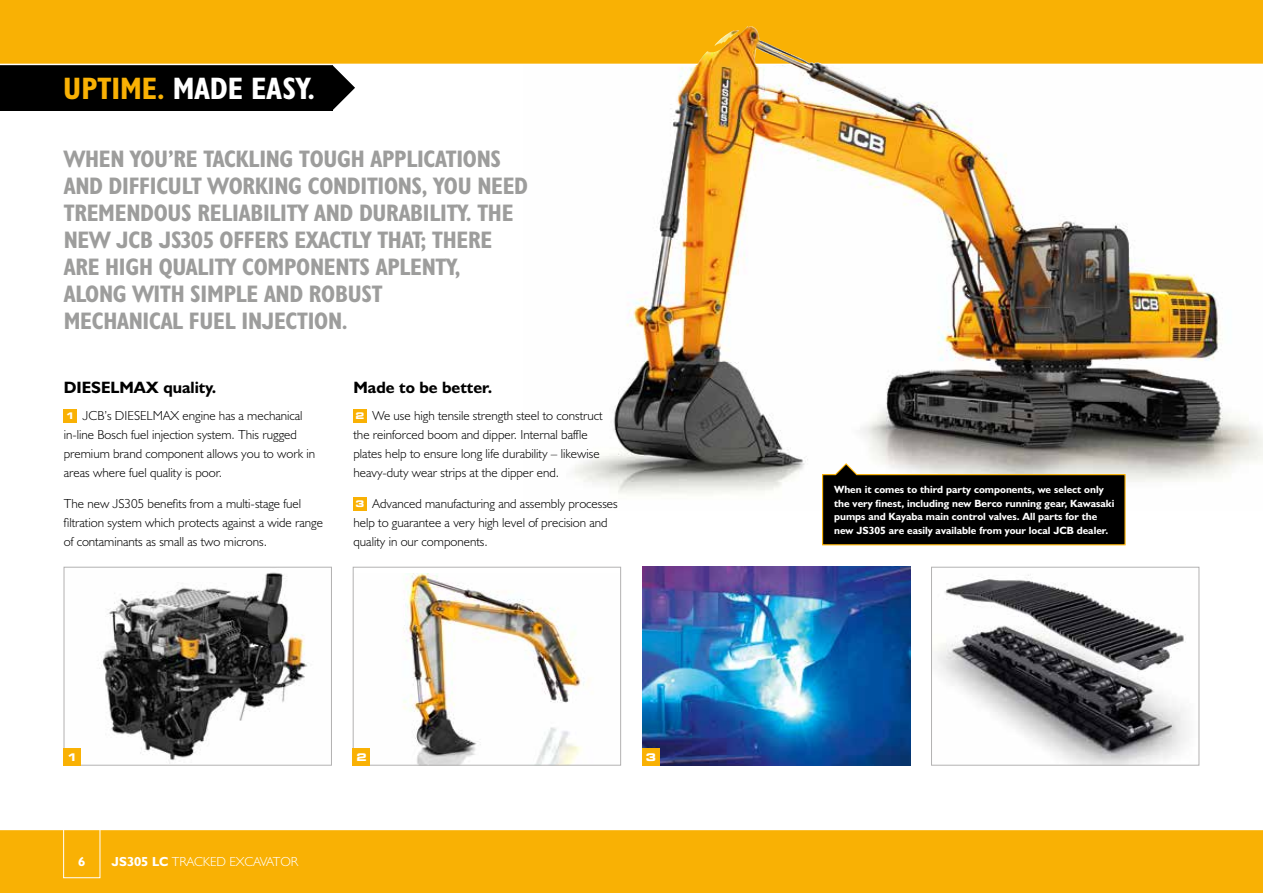
<style>
.page{position:relative;width:1263px;height:893px;background:#fff}
.page>*{position:absolute;margin:0;border:0;box-sizing:border-box;transform-origin:0 0}
.t1{font:31.2px "JCB Bold Condensed";color:#fff}
.t2{font:24px/27px "JCB Bold Condensed";letter-spacing:-.01em;color:#9d9d9c}
.t3{font:16.5px "JCB Bold";color:#000}
.t4{font:13.2px/18.8px "JCB Light";color:#000}
.t5{font:13.2px "JCB Light";color:#fff}
.t6{font:13.2px "JCB Bold";color:#fff}
.t7{font:10.5px/13.5px "JCB Bold";color:#fff}
.t8{font:700 expanded 10.5px "Square 721 BT";color:#fff}
.s1{color:#f9b104}
.s2{font-family:"Square 721 BT";font-weight:700;font-stretch:expanded;font-size:9.15px;color:#fff}
.s3{font-family:"JCB Bold"}
</style>
<div class="page">
<img style="left:403px;top:574px;width:181px;height:189px">
<div style="left:353px;top:567px;width:268px;height:198px;border:1px solid #b3b2b2"></div>
<img style="left:574px;top:108px;width:689px;height:386px">
<img style="left:99px;top:572px;width:209px;height:191px">
<div style="left:64px;top:567px;width:268px;height:198px;border:1px solid #b3b2b2"></div>
<img style="left:642px;top:567px;width:268px;height:198px">
<svg style="left:332px;top:65px;width:23px;height:45px"></svg>
<div style="left:0;top:54px;width:332px;height:57px;background:#000"></div>
<img style="left:935px;top:574px;width:252px;height:189px">
<div style="left:931px;top:567px;width:268px;height:198px;border:1px solid #b3b2b2"></div>
<div style="left:0;top:0;width:1263px;height:65px;background:#f9b104"></div>
<div style="left:0;top:829px;width:1263px;height:64px;background:#f9b104"></div>
<hr style="left:0;top:829px;width:1263px;height:1px;background:#fff">
<div style="left:64px;top:409px;width:13px;height:13px;background:#f9b104"></div>
<div style="left:353px;top:409px;width:14px;height:13px;background:#f9b104"></div>
<div style="left:353px;top:497px;width:14px;height:13px;background:#f9b104"></div>
<div style="left:64px;top:748px;width:17px;height:17px;background:#f9b104"></div>
<div style="left:642px;top:748px;width:17px;height:17px;background:#f9b104"></div>
<hr style="left:0;top:64px;width:1263px;height:1px;background:#fff">
<div style="left:63px;top:819px;width:37px;height:59px;border:1px solid #fff"></div>
<div style="left:353px;top:748px;width:17px;height:17px;background:#f9b104"></div>
<svg style="left:821px;top:462px;width:305px;height:84px;background:#2a2821"></svg>
<img style="left:676px;top:26px;width:265px;height:93px">
<h1 class="t1" style="left:63px;top:69px;width:253px"><span class="s1">UPTIME.</span> MADE EASY.</h1>
<p class="t2" style="left:64px;top:145px;width:466px">WHEN YOU’RE TACKLING TOUGH APPLICATIONS AND DIFFICULT WORKING CONDITIONS, YOU NEED TREMENDOUS RELIABILITY AND DURABILITY. THE NEW JCB JS305 OFFERS EXACTLY THAT; THERE ARE HIGH QUALITY COMPONENTS APLENTY, ALONG WITH SIMPLE AND ROBUST<br>MECHANICAL FUEL INJECTION.</p>
<p class="t3" style="left:64px;top:377px;width:154px">DIESELMAX quality.</p>
<p class="t4" style="left:64px;top:406px;width:253px"><span class="s2">1</span> JCB’s DIESELMAX engine has a mechanical in-line Bosch fuel injection system. This rugged premium brand component allows you to work in areas where fuel quality is poor.</p>
<p class="t4" style="left:64px;top:494px;width:261px">The new JS305 benefits from a multi-stage fuel filtration system which protects against a wide range of contaminants as small as two microns.</p>
<p class="t3" style="left:353px;top:377px;width:140px">Made to be better.</p>
<p class="t4" style="left:353px;top:406px;width:251px"><span class="s2">2</span> We use high tensile strength steel to construct the reinforced boom and dipper. Internal baffle plates help to ensure long life durability – likewise heavy-duty wear strips at the dipper end.</p>
<p class="t4" style="left:353px;top:494px;width:266px"><span class="s2">3</span> Advanced manufacturing and assembly processes help to guarantee a very high level of precision and quality in our components.</p>
<p class="t8" style="left:67px;top:751px;width:12px">1</p>
<p class="t8" style="left:646px;top:751px;width:12px">3</p>
<p class="t8" style="left:356px;top:751px;width:12px">2</p>
<p class="t6" style="left:78px;top:853px;width:9px">6</p>
<p class="t5" style="left:112px;top:853px;width:188px"><span class="s3">JS305 LC</span> TRACKED EXCAVATOR</p>
<p class="t7" style="left:834px;top:482px;width:282px">When it comes to third party components, we select only the very finest, including new Berco running gear, Kawasaki pumps and Kayaba main control valves. All parts for the new JS305 are easily available from your local JCB dealer.</p>
</div>
